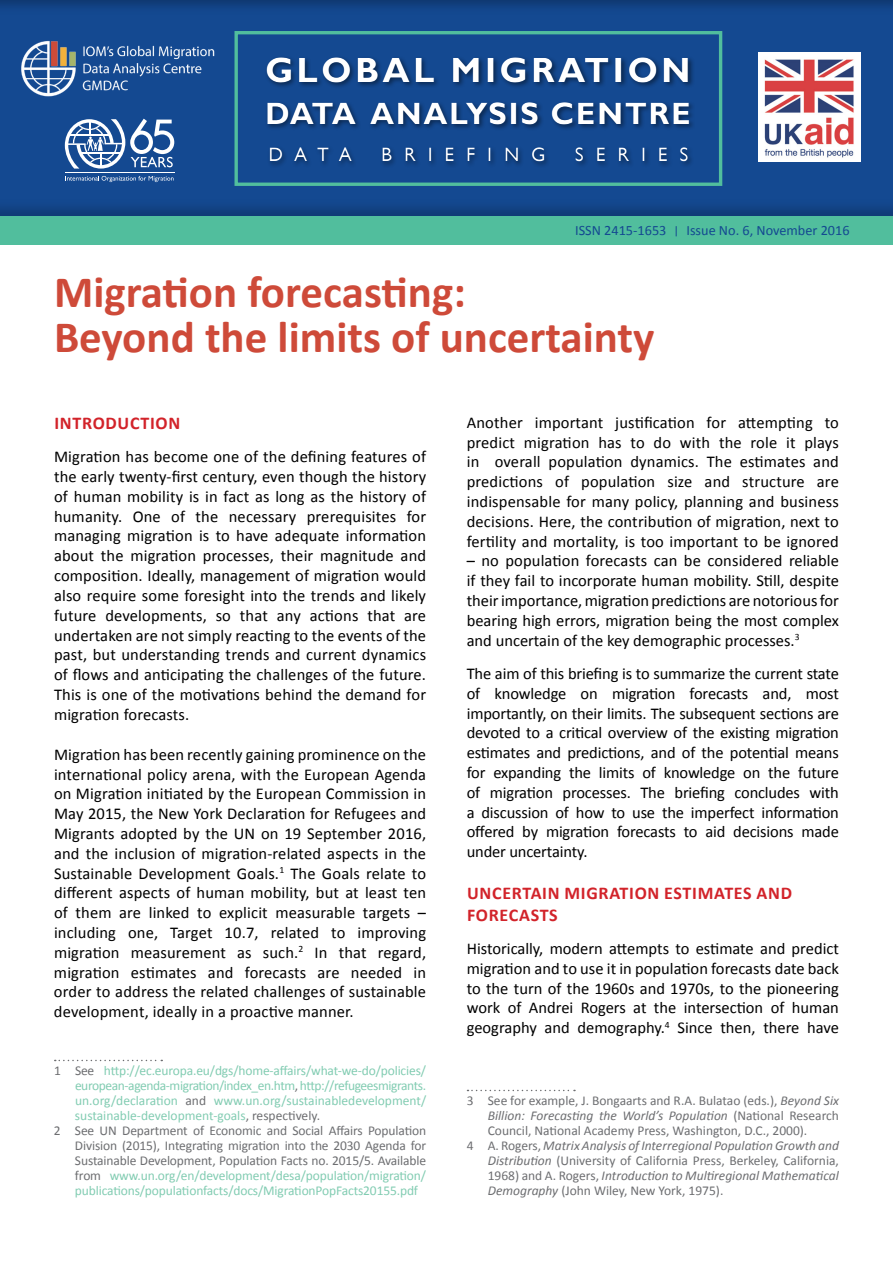
<style>
.page{position:relative;width:893px;height:1263px;background:#fff}
.page>*{position:absolute;margin:0;border:0;box-sizing:border-box;transform-origin:0 0}
.t1{font:700 45px/45px "Calibri";color:#ce4a39}
.t2{font:700 34.95px "Gill Sans";letter-spacing:.09em;color:#fff}
.t3{font:700 30.9px "Gill Sans";letter-spacing:.05em;color:#fff}
.t4{font:19.5px "Gill Sans";letter-spacing:.61em;color:#fff}
.t5{font:700 18px/21.6px "Calibri";letter-spacing:.04em;color:#d2232a}
.t6{font:16.5px/19.8px "Calibri";color:#000;text-align:justify}
.t7{font:14.25px "Calibri";color:#144991}
.t8{font:13.5px "Calibri";letter-spacing:-.01em;color:#6d6e71}
.t9{font:13.5px "Calibri";letter-spacing:-.01em;color:#82ccb2}
.t10{font:italic 13.5px "Calibri";color:#6d6e71}
.t11{font:13.5px "Calibri";letter-spacing:-.03em;color:#82ccb2}
.s1{font-size:10.65px}
.s2{color:#6d6e71}
.s3{font-style:italic}
.s4{font-style:normal}
</style>
<div class="page">
<div style="left:0;top:0;width:893px;height:219px;background:#000;opacity:.5"></div>
<svg style="left:65px;top:176px;width:109px;height:6px"></svg>
<svg style="left:65px;top:119px;width:109px;height:50px"></svg>
<hr style="left:65px;top:172px;width:109px;height:1px;background:#fff">
<div style="left:0;top:216px;width:893px;height:29px;background:#51be9d"></div>
<div style="left:248px;top:138px;width:462px;height:32px;background:#fff;opacity:.3"></div>
<div style="left:181px;top:47px;width:593px;height:90px;background:#fff;opacity:.3"></div>
<div style="left:234px;top:31px;width:488px;height:155px;border:3px solid #51be9d"></div>
<img style="left:758px;top:53px;width:102px;height:108px">
<img style="left:20px;top:41px;width:196px;height:56px">
<svg style="left:55px;top:1060px;width:107px;height:1px"></svg>
<svg style="left:467px;top:1090px;width:108px;height:1px"></svg>
<h2 class="t2" style="left:265px;top:49px;width:427px">GLOBAL MIGRATION</h2>
<h3 class="t3" style="left:265px;top:95px;width:427px">DATA ANALYSIS CENTRE</h3>
<p class="t4" style="left:269px;top:143px;width:85px">DATA</p>
<p class="t4" style="left:381px;top:143px;width:166px">BRIEFING</p>
<p class="t4" style="left:575px;top:143px;width:115px">SERIES</p>
<p class="t7" style="left:575px;top:221px;width:276px">ISSN 2415-1653 <span class="s1">│</span> Issue No. 6, November 2016</p>
<h1 class="t1" style="left:54px;top:270px;width:602px">Migration forecasting:<br>Beyond the limits of uncertainty</h1>
<p class="t5" style="left:54px;top:412px;width:127px">INTRODUCTION</p>
<p class="t6" style="left:54px;top:447px;width:374px">Migration has become one of the defining features of the early twenty-first century, even though the history of human mobility is in fact as long as the history of humanity. One of the necessary prerequisites for managing migration is to have adequate information about the migration processes, their magnitude and composition. Ideally, management of migration would also require some foresight into the trends and likely future developments, so that any actions that are undertaken are not simply reacting to the events of the past, but understanding trends and current dynamics of flows and anticipating the challenges of the future.<br>This is one of the motivations behind the demand for migration forecasts.</p>
<p class="t6" style="left:54px;top:744px;width:374px">Migration has been recently gaining prominence on the international policy arena, with the European Agenda on Migration initiated by the European Commission in May 2015, the New York Declaration for Refugees and Migrants adopted by the UN on 19 September 2016, and the inclusion of migration-related aspects in the Sustainable Development Goals.<sup>1</sup> The Goals relate to different aspects of human mobility, but at least ten of them are linked to explicit measurable targets – including one, Target 10.7, related to improving migration measurement as such.<sup>2</sup> In that regard, migration estimates and forecasts are needed in order to address the related challenges of sustainable development, ideally in a proactive manner.</p>
<p class="t9" style="left:54px;top:1062px;width:374px"><span class="s2">1 See</span> http://ec.europa.eu/dgs/home-affairs/what-we-do/policies/</p>
<p class="t11" style="left:75px;top:1077px;width:353px">european-agenda-migration/index_en.htm<span class="s2">,</span> http://refugeesmigrants.</p>
<p class="t9" style="left:75px;top:1092px;width:353px">un.org/declaration <span class="s2">and</span> www.un.org/sustainabledevelopment/</p>
<p class="t9" style="left:75px;top:1107px;width:247px">sustainable-development-goals<span class="s2">, respectively.</span></p>
<p class="t8" style="left:54px;top:1122px;width:374px">2 See UN Department of Economic and Social Affairs Population</p>
<p class="t8" style="left:75px;top:1137px;width:353px">Division (2015), Integrating migration into the 2030 Agenda for</p>
<p class="t8" style="left:75px;top:1152px;width:353px">Sustainable Development, Population Facts no. 2015/5. Available</p>
<p class="t9" style="left:75px;top:1167px;width:353px"><span class="s2">from</span> www.un.org/en/development/desa/population/migration/</p>
<p class="t9" style="left:75px;top:1182px;width:345px">publications/populationfacts/docs/MigrationPopFacts20155.pdf</p>
<p class="t6" style="left:467px;top:412px;width:374px">Another important justification for attempting to predict migration has to do with the role it plays in overall population dynamics. The estimates and predictions of population size and structure are indispensable for many policy, planning and business decisions. Here, the contribution of migration, next to fertility and mortality, is too important to be ignored</p>
<p class="t6" style="left:467px;top:551px;width:374px">– no population forecasts can be considered reliable if they fail to incorporate human mobility. Still, despite their importance, migration predictions are notorious for bearing high errors, migration being the most complex and uncertain of the key demographic processes.<sup>3</sup></p>
<p class="t6" style="left:467px;top:664px;width:374px">The aim of this briefing is to summarize the current state of knowledge on migration forecasts and, most importantly, on their limits. The subsequent sections are devoted to a critical overview of the existing migration estimates and predictions, and of the potential means for expanding the limits of knowledge on the future of migration processes. The briefing concludes with a discussion of how to use the imperfect information offered by migration forecasts to aid decisions made under uncertainty.</p>
<p class="t5" style="left:467px;top:882px;width:326px">UNCERTAIN MIGRATION ESTIMATES AND<br>FORECASTS</p>
<p class="t6" style="left:467px;top:939px;width:374px">Historically, modern attempts to estimate and predict migration and to use it in population forecasts date back to the turn of the 1960s and 1970s, to the pioneering work of Andrei Rogers at the intersection of human geography and demography.<sup>4</sup> Since then, there have</p>
<p class="t8" style="left:467px;top:1092px;width:374px">3 See for example, J. Bongaarts and R.A. Bulatao (eds.), <span class="s3">Beyond Six</span></p>
<p class="t10" style="left:488px;top:1107px;width:353px">Billion: Forecasting the World’s Population <span class="s4">(National Research</span></p>
<p class="t8" style="left:488px;top:1122px;width:321px">Council, National Academy Press, Washington, D.C., 2000).</p>
<p class="t10" style="left:467px;top:1137px;width:374px"><span class="s4">4 A. Rogers,</span> Matrix Analysis of Interregional Population Growth and</p>
<p class="t8" style="left:488px;top:1152px;width:353px"><span class="s3">Distribution</span> (University of California Press, Berkeley, California,</p>
<p class="t10" style="left:488px;top:1167px;width:353px"><span class="s4">1968) and A. Rogers,</span> Introduction to Multiregional Mathematical</p>
<p class="t8" style="left:488px;top:1182px;width:237px"><span class="s3">Demography</span> (John Wiley, New York, 1975).</p>
</div>
